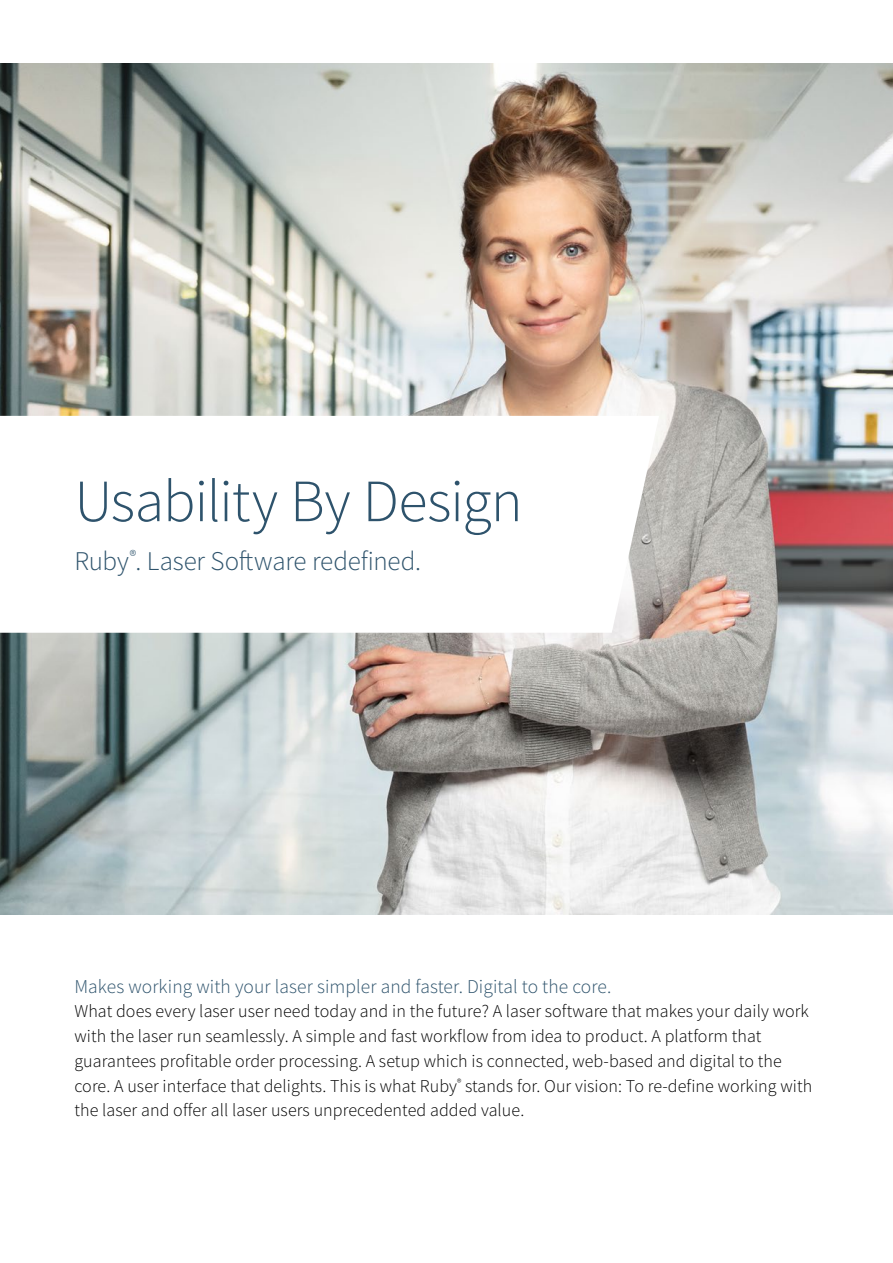
<style>
.page{position:relative;width:893px;height:1263px;background:#fff}
.page>*{position:absolute;margin:0;border:0;box-sizing:border-box;transform-origin:0 0}
.t1{font:300 60px "Source Sans Pro";letter-spacing:-.02em;color:#2e536c}
.t2{font:300 27px "Source Sans Pro";letter-spacing:-.01em;color:#2e536c}
.t3{font:300 19.5px "Source Sans Pro";letter-spacing:.005em;color:#2e536c}
.t4{font:300 18px/24.8px "Source Sans Pro";letter-spacing:.005em;color:#000}
</style>
<div class="page">
<img style="left:0;top:64px;width:893px;height:850px">
<svg style="left:0;top:416px;width:659px;height:217px"></svg>
<h1 class="t1" style="left:74px;top:464px;width:450px">Usability By Design</h1>
<h2 class="t2" style="left:74px;top:544px;width:348px">Ruby<sup>®</sup>. Laser Software redefined.</h2>
<p class="t3" style="left:74px;top:974px;width:538px">Makes working with your laser simpler and faster. Digital to the core.</p>
<p class="t4" style="left:74px;top:999px;width:739px">What does every laser user need today and in the future? A laser software that makes your daily work with the laser run seamlessly. A simple and fast workflow from idea to product. A platform that guarantees profitable order processing. A setup which is connected, web-based and digital to the core. A user interface that delights. This is what Ruby<sup>®</sup> stands for. Our vision: To re-define working with the laser and offer all laser users unprecedented added value.</p>
</div>
